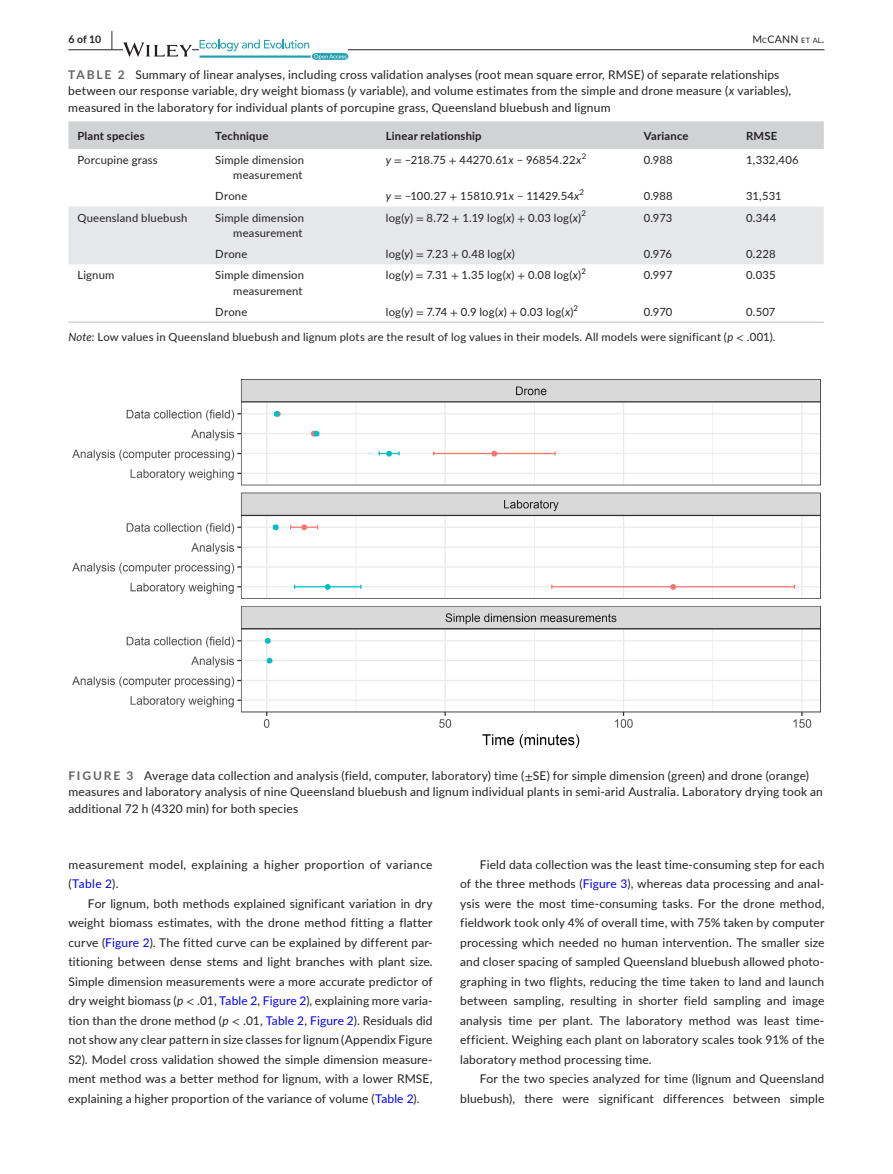
<style>
.page{position:relative;width:893px;height:1174px;background:#fff}
.page>*{position:absolute;margin:0;border:0;box-sizing:border-box;transform-origin:0 0}
.t1{font:12px/19.5px "Lato";letter-spacing:.015em;color:#231f20}
.t2{font:11.25px/15.8px "Lato";letter-spacing:.015em;color:#231f20;text-align:right}
.t3{font:11.25px "Lato";letter-spacing:-.005em;color:#231f20}
.t4{font:700 11.25px "Lato";letter-spacing:.02em;color:#231f20}
.t5{font:10.5px "Lato";color:#231f20}
.t6{font:700 10.5px "Lato";color:#231f20}
.t7{font:7.8px "Lato";color:#231f20}
.s1{font-size:19.5px}
.s2{font-size:7.35px}
.s3{font-weight:700;color:#636366}
.s4{font-style:italic}
.s5{font-family:"STIX"}
.s6{color:#00f}
</style>
<div class="page">
<hr style="left:68px;top:49px;width:756px;height:1px;background:#231f20">
<svg style="left:123px;top:42px;width:69px;height:15px"></svg>
<svg style="left:200px;top:39px;width:148px;height:21px"></svg>
<div style="left:68px;top:121px;width:756px;height:28px;background:#d1d2d4"></div>
<div style="left:68px;top:206px;width:756px;height:58px;background:#e6e7e9"></div>
<hr style="left:68px;top:321px;width:138px;height:2px;background:#d1d2d4">
<hr style="left:206px;top:321px;width:171px;height:2px;background:#d1d2d4">
<hr style="left:377px;top:321px;width:258px;height:2px;background:#d1d2d4">
<hr style="left:635px;top:321px;width:102px;height:2px;background:#d1d2d4">
<hr style="left:737px;top:321px;width:87px;height:2px;background:#d1d2d4">
<img style="left:72px;top:380px;width:749px;height:367px">
<p class="t6" style="left:68px;top:31px;width:46px">6 of 10 <span class="s1">|</span></p>
<p class="t5" style="left:752px;top:31px;width:74px">M<span class="s2">C</span>CANN <span class="s2">ET AL</span>.</p>
<p class="t1" style="left:68px;top:66px;width:724px;line-height:16.5px"><span class="s3">TABLE 2</span> Summary of linear analyses, including cross validation analyses (root mean square error, RMSE) of separate relationships between our response variable, dry weight biomass (<span class="s4">y</span> variable), and volume estimates from the simple and drone measure (<span class="s4">x</span> variables), measured in the laboratory for individual plants of porcupine grass, Queensland bluebush and lignum</p>
<p class="t4" style="left:77px;top:127px;width:69px">Plant species</p>
<p class="t4" style="left:215px;top:127px;width:55px">Technique</p>
<p class="t4" style="left:386px;top:127px;width:97px">Linear relationship</p>
<p class="t4" style="left:644px;top:127px;width:46px">Variance</p>
<p class="t4" style="left:746px;top:127px;width:33px">RMSE</p>
<p class="t2" style="left:77px;top:151px;width:82px">Porcupine grass</p>
<p class="t2" style="left:215px;top:151px;width:90px">Simple dimension measurement</p>
<p class="t3" style="left:386px;top:151px;width:197px"><span class="s4">y</span> <span class="s5">=</span> −218.75 <span class="s5">+</span> 44270.61<span class="s4">x</span> − 96854.22<span class="s4">x</span></p>
<p class="t7" style="left:582px;top:150px;width:6px">2</p>
<p class="t2" style="left:644px;top:151px;width:31px">0.988</p>
<p class="t2" style="left:746px;top:151px;width:54px">1,332,406</p>
<p class="t2" style="left:215px;top:188px;width:34px">Drone</p>
<p class="t3" style="left:386px;top:188px;width:195px"><span class="s4">y</span> <span class="s5">=</span> −100.27 <span class="s5">+</span> 15810.91<span class="s4">x</span> − 11429.54<span class="s4">x</span></p>
<p class="t7" style="left:580px;top:187px;width:6px">2</p>
<p class="t2" style="left:644px;top:188px;width:31px">0.988</p>
<p class="t2" style="left:746px;top:188px;width:37px">31,531</p>
<p class="t2" style="left:77px;top:209px;width:112px">Queensland bluebush</p>
<p class="t2" style="left:215px;top:209px;width:90px">Simple dimension measurement</p>
<p class="t2" style="left:386px;top:209px;width:197px">log(<span class="s4">y</span>) <span class="s5">=</span> 8.72 <span class="s5">+</span> 1.19 log(<span class="s4">x</span>) <span class="s5">+</span> 0.03 log(<span class="s4">x</span>)</p>
<p class="t7" style="left:581px;top:208px;width:6px">2</p>
<p class="t2" style="left:644px;top:209px;width:30px">0.973</p>
<p class="t2" style="left:746px;top:209px;width:32px">0.344</p>
<p class="t2" style="left:215px;top:246px;width:34px">Drone</p>
<p class="t2" style="left:386px;top:246px;width:130px">log(<span class="s4">y</span>) <span class="s5">=</span> 7.23 <span class="s5">+</span> 0.48 log(<span class="s4">x</span>)</p>
<p class="t2" style="left:644px;top:246px;width:30px">0.976</p>
<p class="t2" style="left:746px;top:246px;width:31px">0.228</p>
<p class="t2" style="left:77px;top:267px;width:39px">Lignum</p>
<p class="t2" style="left:215px;top:267px;width:90px">Simple dimension measurement</p>
<p class="t2" style="left:386px;top:267px;width:197px">log(<span class="s4">y</span>) <span class="s5">=</span> 7.31 <span class="s5">+</span> 1.35 log(<span class="s4">x</span>) <span class="s5">+</span> 0.08 log(<span class="s4">x</span>)</p>
<p class="t7" style="left:581px;top:266px;width:6px">2</p>
<p class="t2" style="left:644px;top:267px;width:30px">0.997</p>
<p class="t2" style="left:746px;top:267px;width:31px">0.035</p>
<p class="t2" style="left:215px;top:304px;width:34px">Drone</p>
<p class="t2" style="left:386px;top:304px;width:189px">log(<span class="s4">y</span>) <span class="s5">=</span> 7.74 <span class="s5">+</span> 0.9 log(<span class="s4">x</span>) <span class="s5">+</span> 0.03 log(<span class="s4">x</span>)</p>
<p class="t7" style="left:573px;top:303px;width:6px">2</p>
<p class="t2" style="left:644px;top:304px;width:30px">0.970</p>
<p class="t2" style="left:746px;top:304px;width:31px">0.507</p>
<p class="t2" style="left:68px;top:328px;width:708px"><span class="s4">Note:</span> Low values in Queensland bluebush and lignum plots are the result of log values in their models. All models were significant (<span class="s4">p</span> <span class="s5">&lt;</span> .001).</p>
<p class="t1" style="left:68px;top:766px;width:756px;line-height:16.5px"><span class="s3">FIGURE 3</span> Average data collection and analysis (field, computer, laboratory) time (<span class="s5">±</span>SE) for simple dimension (green) and drone (orange) measures and laboratory analysis of nine Queensland bluebush and lignum individual plants in semi-arid Australia. Laboratory drying took an additional 72 h (4320 min) for both species</p>
<p class="t1" style="left:68px;top:854px;width:366px">measurement model, explaining a higher proportion of variance (<span class="s6">Table 2</span>).</p>
<p class="t1" style="left:68px;top:893px;width:366px;text-align:justify;text-indent:20px">For lignum, both methods explained significant variation in dry weight biomass estimates, with the drone method fitting a flatter curve (<span class="s6">Figure 2</span>). The fitted curve can be explained by different par&shy;titioning between dense stems and light branches with plant size.<br>Simple dimension measurements were a more accurate predictor of dry weight biomass (<span class="s4">p</span> <span class="s5">&lt;</span> .01, <span class="s6">Table 2</span>, <span class="s6">Figure 2</span>), explaining more varia&shy;tion than the drone method (<span class="s4">p</span> <span class="s5">&lt;</span> .01, <span class="s6">Table 2</span>, <span class="s6">Figure 2</span>). Residuals did not show any clear pattern in size classes for lignum (Appendix Figure S2). Model cross validation showed the simple dimension measure&shy;ment method was a better method for lignum, with a lower RMSE, explaining a higher proportion of the variance of volume (<span class="s6">Table 2</span>).</p>
<p class="t1" style="left:460px;top:854px;width:366px;text-align:justify;text-indent:20px">Field data collection was the least time-consuming step for each of the three methods (<span class="s6">Figure 3</span>), whereas data processing and anal&shy;ysis were the most time-consuming tasks. For the drone method, fieldwork took only 4% of overall time, with 75% taken by computer processing which needed no human intervention. The smaller size and closer spacing of sampled Queensland bluebush allowed photo&shy;graphing in two flights, reducing the time taken to land and launch between sampling, resulting in shorter field sampling and image analysis time per plant. The laboratory method was least time&shy;efficient. Weighing each plant on laboratory scales took 91% of the laboratory method processing time.</p>
<p class="t1" style="left:460px;top:1068px;width:366px;text-align:right">For the two species analyzed for time (lignum and Queensland bluebush), there were significant differences between simple</p>
</div>
